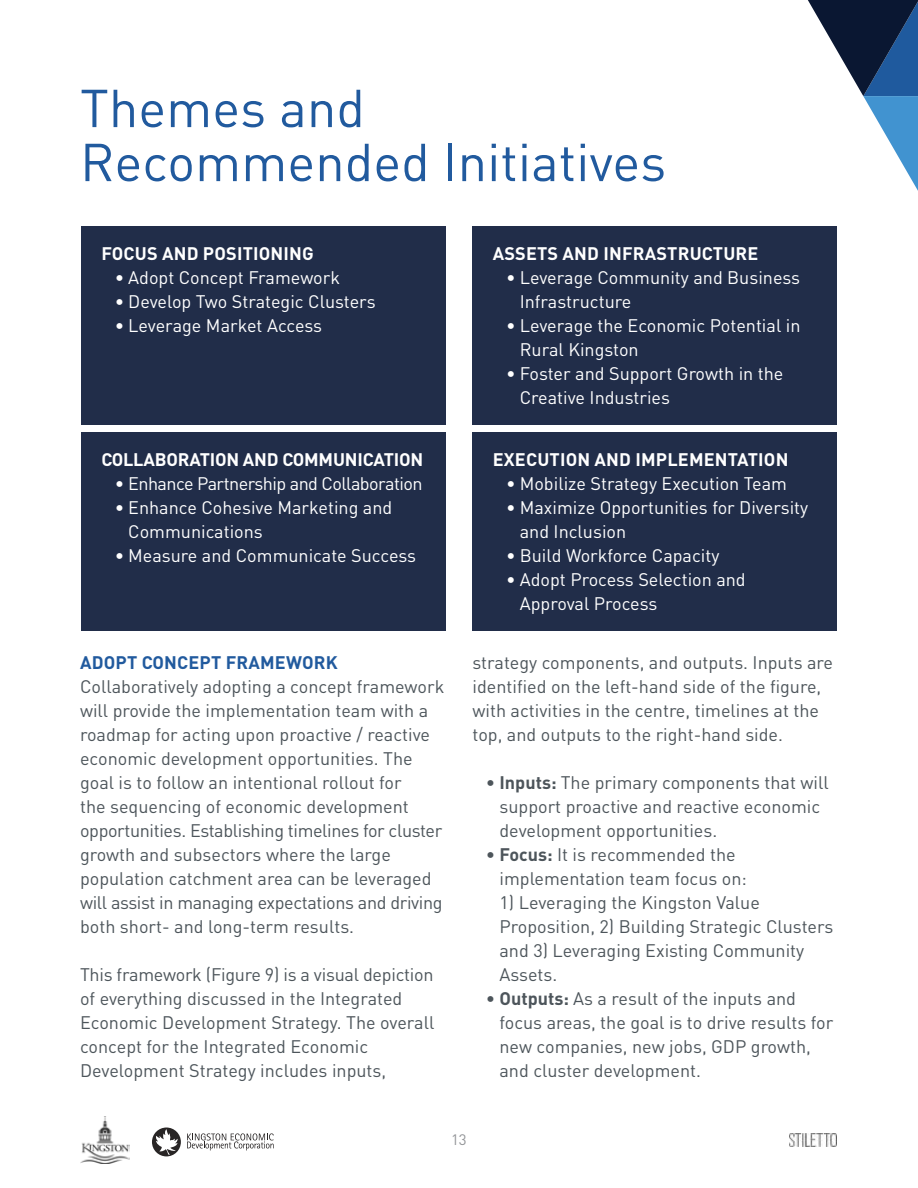
<style>
.page{position:relative;width:918px;height:1188px;background:#fff}
.page>*{position:absolute;margin:0;border:0;box-sizing:border-box;transform-origin:0 0}
.t1{font:52.5px/54px "DIN Pro";color:#215a9e}
.t2{font:18px/24px "DIN Pro";color:#4d555b}
.t3{font:18px/24px "DIN Pro";color:#fff}
.t4{font:700 18px "DIN Pro";letter-spacing:.01em;color:#fff}
.t5{font:18px "DIN Pro";letter-spacing:-.03em;color:#fff}
.t6{font:700 18px "DIN Pro";letter-spacing:-.01em;color:#fff}
.t7{font:700 18px "DIN Pro";letter-spacing:.01em;color:#215a9e}
.t8{font:15px "DIN Pro";color:#939598}
.s1{font-weight:700}
</style>
<div class="page">
<img style="left:80px;top:1116px;width:50px;height:48px">
<img style="left:790px;top:1134px;width:47px;height:12px">
<div style="left:152px;top:1128px;width:29px;height:28px;background:#282525;border-radius:50%"></div>
<svg style="left:156px;top:1129px;width:22px;height:26px"></svg>
<svg style="left:187px;top:1133px;width:87px;height:17px"></svg>
<div style="left:472px;top:226px;width:365px;height:198px;background:#212d49"></div>
<div style="left:81px;top:226px;width:365px;height:198px;background:#212d49"></div>
<div style="left:81px;top:432px;width:365px;height:198px;background:#212d49"></div>
<div style="left:472px;top:432px;width:365px;height:198px;background:#212d49"></div>
<svg style="left:808px;top:0;width:110px;height:191px"></svg>
<h2 class="t1" style="left:80px;top:79px;width:588px">Themes and<br>Recommended Initiatives</h2>
<h3 class="t4" style="left:101px;top:241px;width:214px">FOCUS AND POSITIONING</h3>
<p class="t3" style="left:115px;top:265px;width:227px">• Adopt Concept Framework</p>
<p class="t3" style="left:115px;top:289px;width:262px">• Develop Two Strategic Clusters</p>
<p class="t3" style="left:115px;top:313px;width:209px">• Leverage Market Access</p>
<h3 class="t6" style="left:101px;top:447px;width:324px">COLLABORATION AND COMMUNICATION</h3>
<p class="t5" style="left:115px;top:471px;width:309px">• Enhance Partnership and Collaboration</p>
<p class="t3" style="left:128px;top:495px;width:266px;text-indent:-14px">• Enhance Cohesive Marketing and<br>Communications</p>
<p class="t3" style="left:115px;top:543px;width:303px">• Measure and Communicate Success</p>
<h3 class="t7" style="left:80px;top:650px;width:259px">ADOPT CONCEPT FRAMEWORK</h3>
<p class="t2" style="left:80px;top:674px;width:366px">Collaboratively adopting a concept framework will provide the implementation team with a roadmap for acting upon proactive / reactive economic development opportunities. The goal is to follow an intentional rollout for<br>the sequencing of economic development opportunities. Establishing timelines for cluster growth and subsectors where the large population catchment area can be leveraged will assist in managing expectations and driving both short- and long-term results.</p>
<p class="t2" style="left:80px;top:962px;width:356px">This framework (Figure 9) is a visual depiction of everything discussed in the Integrated Economic Development Strategy. The overall concept for the Integrated Economic Development Strategy includes inputs,</p>
<h3 class="t4" style="left:493px;top:241px;width:267px">ASSETS AND INFRASTRUCTURE</h3>
<p class="t3" style="left:520px;top:265px;width:282px;text-indent:-14px">• Leverage Community and Business<br>Infrastructure</p>
<p class="t3" style="left:520px;top:313px;width:282px;text-indent:-14px">• Leverage the Economic Potential in<br>Rural Kingston</p>
<p class="t3" style="left:520px;top:361px;width:265px;text-indent:-14px">• Foster and Support Growth in the<br>Creative Industries</p>
<h3 class="t4" style="left:493px;top:447px;width:297px">EXECUTION AND IMPLEMENTATION</h3>
<p class="t3" style="left:506px;top:471px;width:282px">• Mobilize Strategy Execution Team</p>
<p class="t3" style="left:520px;top:495px;width:290px;text-indent:-14px">• Maximize Opportunities for Diversity and Inclusion</p>
<p class="t3" style="left:506px;top:543px;width:215px">• Build Workforce Capacity</p>
<p class="t3" style="left:520px;top:567px;width:228px;text-indent:-14px">• Adopt Process Selection and<br>Approval Process</p>
<p class="t2" style="left:473px;top:650px;width:362px">strategy components, and outputs. Inputs are identified on the left-hand side of the figure, with activities in the centre, timelines at the top, and outputs to the right-hand side.</p>
<p class="t2" style="left:500px;top:770px;width:331px;text-indent:-14px"><span class="s1">• Inputs:</span> The primary components that will support proactive and reactive economic development opportunities.</p>
<p class="t2" style="left:500px;top:842px;width:249px;text-indent:-14px"><span class="s1">• Focus:</span> It is recommended the implementation team focus on:</p>
<p class="t2" style="left:500px;top:890px;width:335px">1) Leveraging the Kingston Value<br>Proposition, 2) Building Strategic Clusters and 3) Leveraging Existing Community<br>Assets.</p>
<p class="t2" style="left:500px;top:986px;width:335px;text-indent:-14px"><span class="s1">• Outputs:</span> As a result of the inputs and focus areas, the goal is to drive results for new companies, new jobs, GDP growth, and cluster development.</p>
<p class="t8" style="left:451px;top:1130px;width:17px">13</p>
</div>
